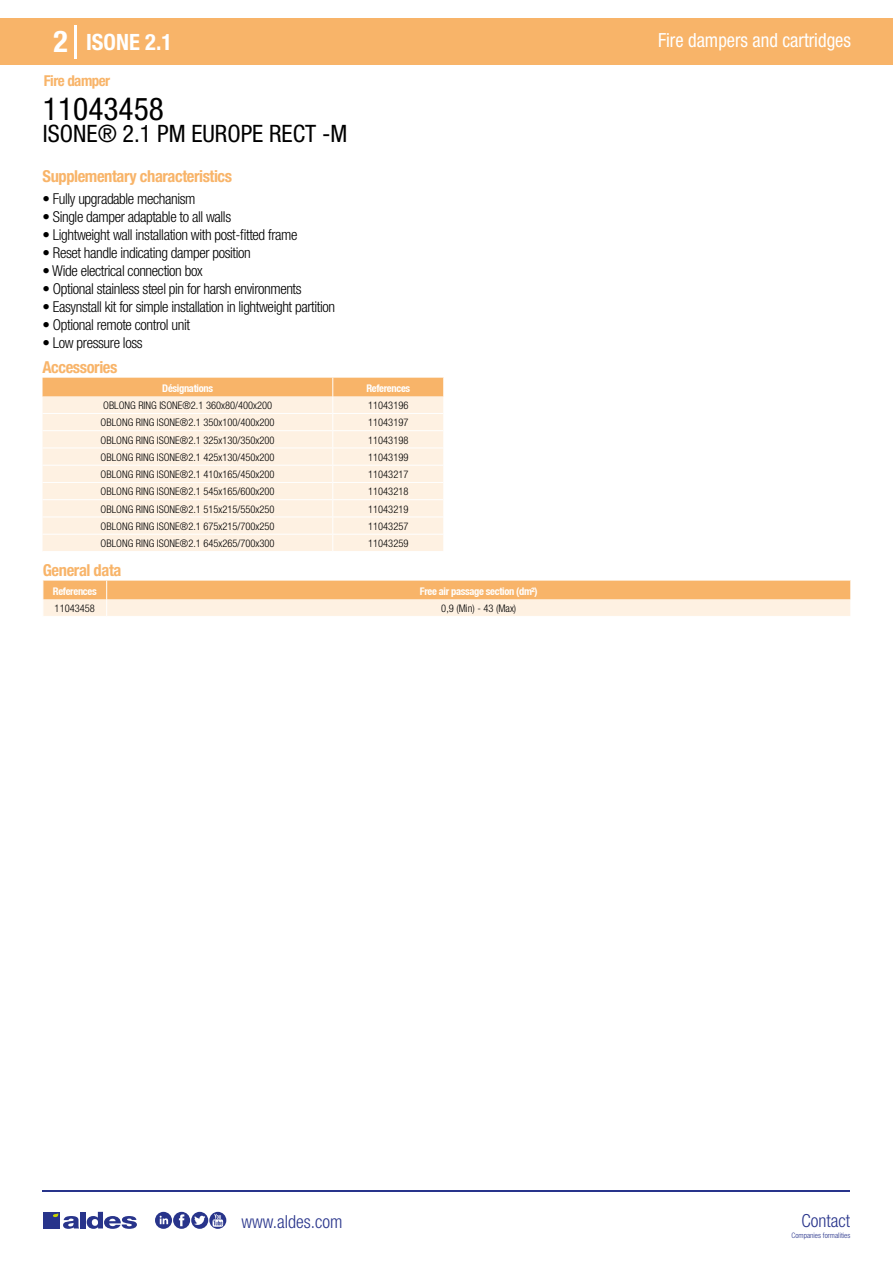
<style>
.page{position:relative;width:893px;height:1263px;background:#fff}
.page>*{position:absolute;margin:0;border:0;box-sizing:border-box;transform-origin:0 0}
.t1{font:condensed 31.5px "Helvetica Neue LT Std";color:#000}
.t2{font:700 condensed 30px "Helvetica Neue LT Std";color:#fff}
.t3{font:condensed 24px "Helvetica Neue LT Std";color:#000}
.t4{font:700 condensed 22.5px "Helvetica Neue LT Std";color:#fff}
.t5{font:condensed 19.5px "Helvetica Neue LT Std";color:#fff;scale:.95 1}
.t6{font:300 condensed 18px "Helvetica Neue";color:#28348b}
.t7{font:700 condensed 16.5px "Helvetica Neue LT Std";letter-spacing:-.025em;color:#f8b469}
.t8{font:300 condensed 15px "Helvetica Neue LT Std";letter-spacing:-.025em;color:#000}
.t9{font:700 condensed 15px "Helvetica Neue LT Std";letter-spacing:-.035em;color:#f8b469}
.t10{font:300 condensed 10.5px "Helvetica Neue";color:#000}
.t11{font:700 condensed 10.5px "Helvetica Neue";letter-spacing:-.03em;color:#fff}
.t12{font:300 condensed 7.5px "Helvetica Neue";color:#28348b}
</style>
<div class="page">
<div style="left:0;top:18px;width:893px;height:46px;background:#f8b469"></div>
<hr style="left:74px;top:25px;width:2px;height:33px;background:#fff">
<hr style="left:43px;top:1190px;width:807px;height:1px;background:#28348b">
<svg style="left:155px;top:1212px;width:71px;height:17px"></svg>
<div style="left:43px;top:1212px;width:17px;height:16px;background:#28348b"></div>
<div style="left:80px;top:1212px;width:6px;height:16px;background:#28348b"></div>
<svg style="left:87px;top:1212px;width:50px;height:17px"></svg>
<svg style="left:53px;top:1213px;width:26px;height:16px"></svg>
<svg style="left:43px;top:378px;width:401px;height:173px;background:#fdebd6"></svg>
<svg style="left:43px;top:581px;width:808px;height:35px;background:#fad1a3"></svg>
<h2 class="t2" style="left:54px;top:24px;width:16px">2</h2>
<h3 class="t4" style="left:86px;top:28px;width:88px">ISONE 2.1</h3>
<h3 class="t5" style="left:658px;top:29px;width:204px">Fire dampers and cartridges</h3>
<h3 class="t9" style="left:44px;top:71px;width:68px">Fire damper</h3>
<h1 class="t1" style="left:43px;top:91px;width:122px">11043458</h1>
<h3 class="t3" style="left:43px;top:120px;width:306px">ISONE® 2.1 PM EUROPE RECT -M</h3>
<h3 class="t7" style="left:43px;top:166px;width:191px">Supplementary characteristics</h3>
<h3 class="t8" style="left:43px;top:190px;width:155px">• Fully upgradable mechanism</h3>
<h3 class="t8" style="left:43px;top:208px;width:190px">• Single damper adaptable to all walls</h3>
<h3 class="t8" style="left:43px;top:226px;width:256px">• Lightweight wall installation with post-fitted frame</h3>
<h3 class="t8" style="left:43px;top:244px;width:210px">• Reset handle indicating damper position</h3>
<h3 class="t8" style="left:43px;top:262px;width:162px">• Wide electrical connection box</h3>
<h3 class="t8" style="left:43px;top:280px;width:261px">• Optional stainless steel pin for harsh environments</h3>
<h3 class="t8" style="left:43px;top:298px;width:294px">• Easynstall kit for simple installation in lightweight partition</h3>
<h3 class="t8" style="left:43px;top:316px;width:149px">• Optional remote control unit</h3>
<h3 class="t8" style="left:43px;top:334px;width:102px">• Low pressure loss</h3>
<h3 class="t7" style="left:43px;top:358px;width:76px">Accessories</h3>
<p class="t11" style="left:162px;top:382px;width:52px">Désignations</p>
<p class="t11" style="left:366px;top:382px;width:45px">References</p>
<p class="t10" style="left:103px;top:399px;width:170px">OBLONG RING ISONE®2.1 360x80/400x200</p>
<p class="t10" style="left:368px;top:399px;width:42px">11043196</p>
<p class="t10" style="left:101px;top:416px;width:175px">OBLONG RING ISONE®2.1 350x100/400x200</p>
<p class="t10" style="left:368px;top:416px;width:42px">11043197</p>
<p class="t10" style="left:101px;top:434px;width:175px">OBLONG RING ISONE®2.1 325x130/350x200</p>
<p class="t10" style="left:368px;top:434px;width:42px">11043198</p>
<p class="t10" style="left:101px;top:451px;width:175px">OBLONG RING ISONE®2.1 425x130/450x200</p>
<p class="t10" style="left:368px;top:451px;width:42px">11043199</p>
<p class="t10" style="left:101px;top:468px;width:175px">OBLONG RING ISONE®2.1 410x165/450x200</p>
<p class="t10" style="left:368px;top:468px;width:42px">11043217</p>
<p class="t10" style="left:101px;top:485px;width:175px">OBLONG RING ISONE®2.1 545x165/600x200</p>
<p class="t10" style="left:368px;top:485px;width:42px">11043218</p>
<p class="t10" style="left:101px;top:503px;width:175px">OBLONG RING ISONE®2.1 515x215/550x250</p>
<p class="t10" style="left:368px;top:503px;width:42px">11043219</p>
<p class="t10" style="left:101px;top:520px;width:175px">OBLONG RING ISONE®2.1 675x215/700x250</p>
<p class="t10" style="left:368px;top:520px;width:42px">11043257</p>
<p class="t10" style="left:101px;top:537px;width:175px">OBLONG RING ISONE®2.1 645x265/700x300</p>
<p class="t10" style="left:368px;top:537px;width:42px">11043259</p>
<h3 class="t7" style="left:43px;top:560px;width:80px">General data</h3>
<p class="t11" style="left:53px;top:585px;width:45px">References</p>
<p class="t11" style="left:420px;top:585px;width:119px">Free air passage section (dm²)</p>
<p class="t10" style="left:55px;top:602px;width:42px">11043458</p>
<p class="t10" style="left:441px;top:602px;width:76px">0,9 (Min) - 43 (Max)</p>
<h3 class="t6" style="left:241px;top:1211px;width:102px">www.aldes.com</h3>
<h3 class="t6" style="left:801px;top:1211px;width:50px">Contact</h3>
<p class="t12" style="left:791px;top:1230px;width:60px">Companies formalities</p>
</div>
